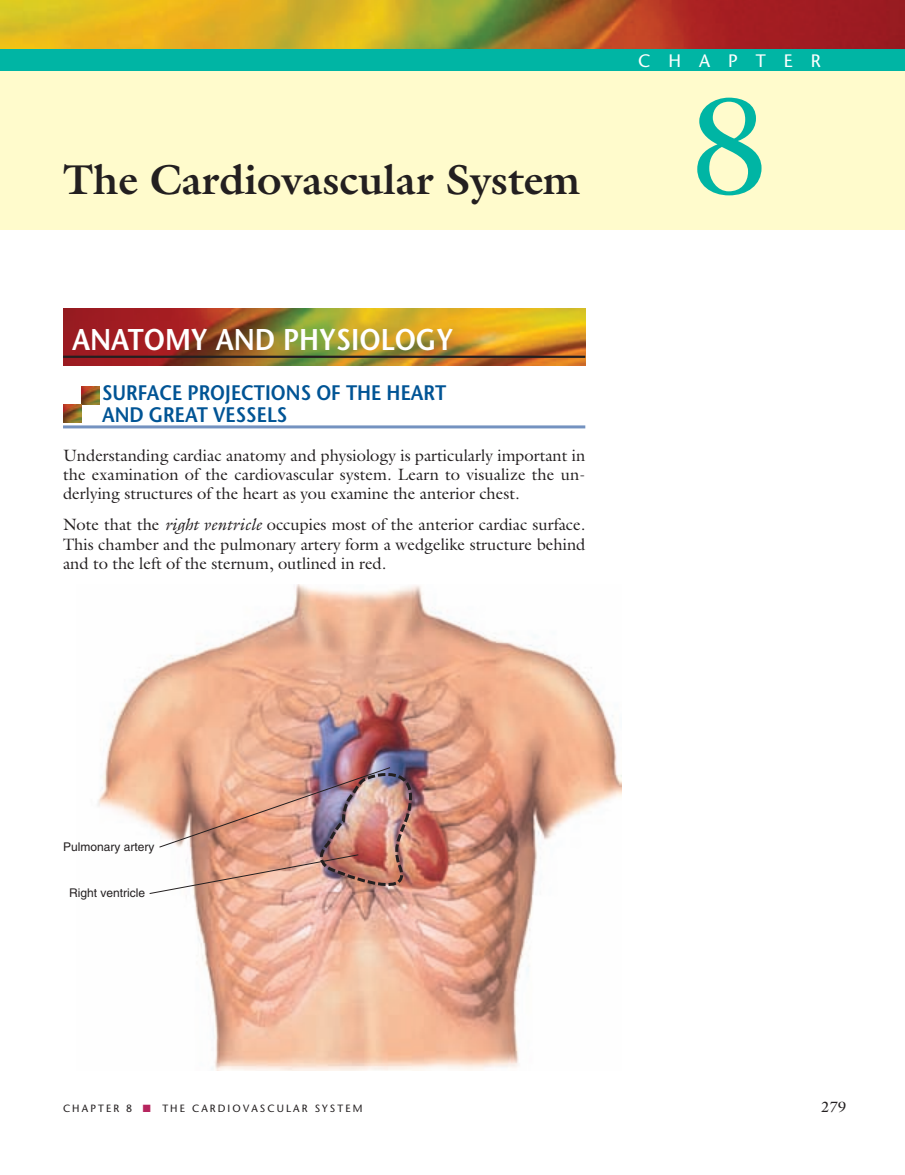
<style>
.page{position:relative;width:905px;height:1175px;background:#fff}
.page>*{position:absolute;margin:0;border:0;box-sizing:border-box;transform-origin:0 0}
.t1{font:135px "Stone Serif";color:#00b5a4}
.t2{font:700 42px "Galliard";color:#231f20}
.t3{font:600 30px "Stone Sans";color:#fff;scale:.9 1}
.t4{font:600 21px/22.5px "Stone Sans";color:#005495;scale:.9 1}
.t5{font:18px "Stone Sans";letter-spacing:1em;color:#fff}
.t6{font:16.5px/19px "Galliard";color:#231f20;text-align:justify}
.t7{font:15px "Galliard";color:#231f20}
.t8{font:12px "Helvetica";color:#231f20}
.t9{font:10.5px "Stone Sans";letter-spacing:.2em;color:#231f20}
.s1{font-style:italic}
.s2{color:#b6255e}
</style>
<div class="page">
<img style="left:63px;top:308px;width:522px;height:57px">
<hr style="left:63px;top:356px;width:522px;height:2px;background:#231f20">
<hr style="left:63px;top:425px;width:522px;height:3px;background:#7492c0">
<img style="left:81px;top:386px;width:18px;height:18px">
<img style="left:63px;top:404px;width:18px;height:18px">
<div style="left:0;top:70px;width:904px;height:160px;background:#fffbcc"></div>
<img style="left:0;top:0;width:904px;height:50px">
<div style="left:0;top:50px;width:904px;height:20px;background:#00b5a4"></div>
<img style="left:98px;top:584px;width:523px;height:486px">
<img style="left:149px;top:760px;width:274px;height:149px">
<h2 class="t2" style="left:63px;top:155px;width:518px">The Cardiovascular System</h2>
<h3 class="t3" style="left:72px;top:328px;width:425px">ANATOMY AND PHYSIOLOGY</h3>
<p class="t4" style="left:102px;top:383px;width:384px">SURFACE PROJECTIONS OF THE HEART<br>AND GREAT VESSELS</p>
<p class="t6" style="left:63px;top:446px;width:524px">Understanding cardiac anatomy and physiology is particularly important in the examination of the cardiovascular system. Learn to visualize the un&shy;derlying structures of the heart as you examine the anterior chest.</p>
<p class="t6" style="left:63px;top:515px;width:524px">Note that the <span class="s1">right ventricle</span> occupies most of the anterior cardiac surface.<br>This chamber and the pulmonary artery form a wedgelike structure behind and to the left of the sternum, outlined in red.</p>
<p class="t5" style="left:638px;top:54px;width:184px">CHAPTER</p>
<h1 class="t1" style="left:690px;top:94px;width:79px">8</h1>
<p class="t8" style="left:63px;top:842px;width:93px">Pulmonary artery</p>
<p class="t8" style="left:69px;top:888px;width:78px">Right ventricle</p>
<p class="t9" style="left:63px;top:1104px;width:301px">CHAPTER 8 <span class="s2">■</span> THE CARDIOVASCULAR SYSTEM</p>
<p class="t7" style="left:821px;top:1098px;width:27px">279</p>
</div>
